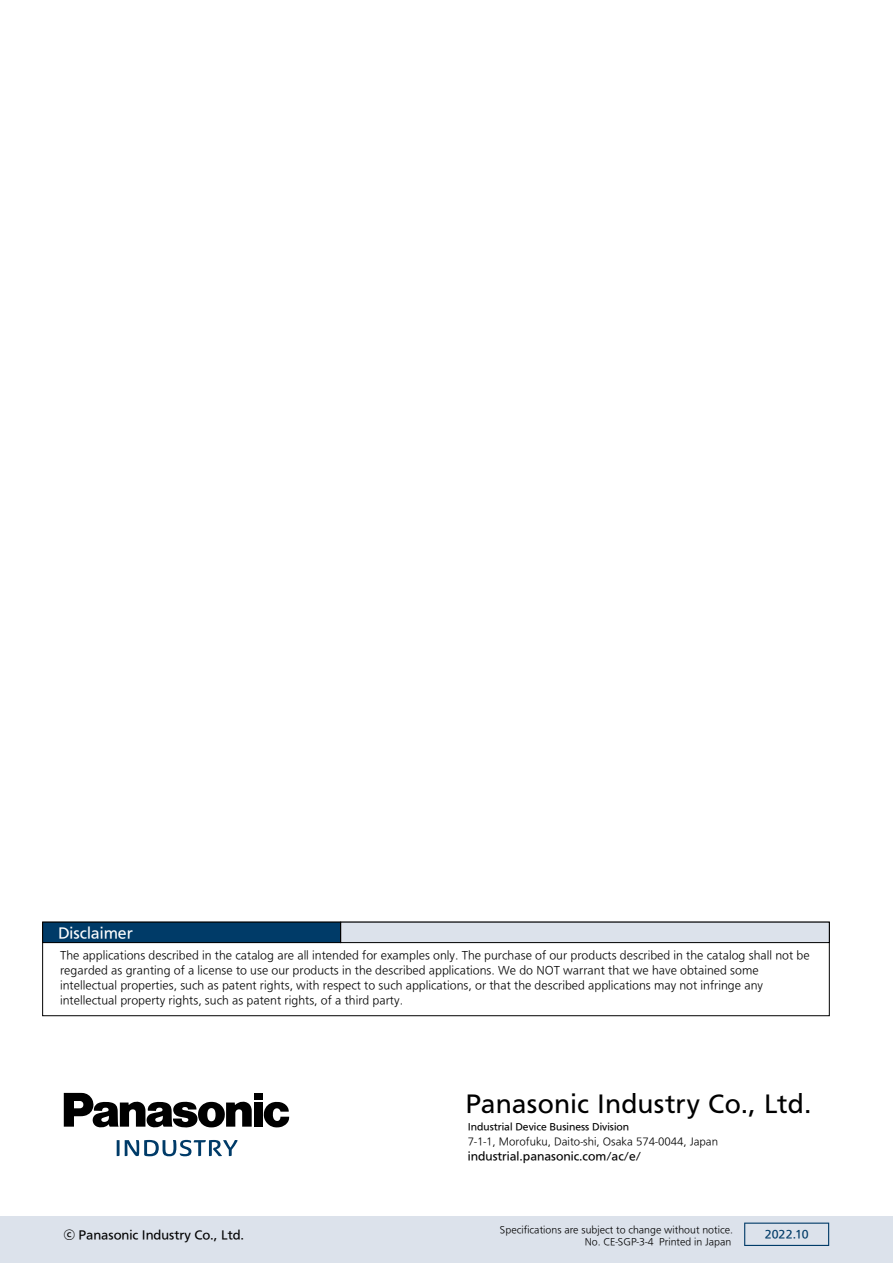
<style>
.page{position:relative;width:893px;height:1263px;background:#fff}
.page>*{position:absolute;margin:0;border:0;box-sizing:border-box;transform-origin:0 0}
.t1{font:22.8px "PUD Go Dp M";letter-spacing:.015em;color:#000}
.t2{font:13.8px "PUD Go Dp M";color:#fff}
.t3{font:11.25px "PUD Go Dp M";color:#000}
.t4{font:10.5px/15px "PUD Go Dp R";color:#000}
.t5{font:10.5px "PUD Go Dp M";color:#000}
.t6{font:10.5px "PUD Go Dp M";letter-spacing:.005em;color:#003b68}
.t7{font:9.75px "PUD Go Dp R";color:#000}
.t8{font:9px "PUD Go Dp R";color:#000}
.t9{font:9px "PUD Go Dp M";color:#000}
</style>
<div class="page">
<div style="left:42px;top:922px;width:787px;height:94px;border:1px solid #000"></div>
<div style="left:341px;top:922px;width:488px;height:20px;background:#dce2eb"></div>
<div style="left:340px;top:922px;width:489px;height:21px;border:1px solid #000"></div>
<div style="left:43px;top:922px;width:298px;height:20px;background:#003b68"></div>
<div style="left:42px;top:922px;width:299px;height:21px;border:1px solid #000"></div>
<svg style="left:340px;top:922px;width:1px;height:20px"></svg>
<div style="left:0;top:1216px;width:893px;height:47px;background:#dce2eb"></div>
<svg style="left:264px;top:1102px;width:25px;height:25px"></svg>
<div style="left:254px;top:1093px;width:9px;height:6px;background:#000"></div>
<div style="left:254px;top:1102px;width:9px;height:25px;background:#000"></div>
<svg style="left:64px;top:1093px;width:188px;height:35px"></svg>
<svg style="left:117px;top:1140px;width:121px;height:16px"></svg>
<svg style="left:744px;top:1222px;width:85px;height:24px"></svg>
<h2 class="t2" style="left:58px;top:922px;width:76px">Disclaimer</h2>
<p class="t4" style="left:60px;top:948px;width:751px">The applications described in the catalog are all intended for examples only. The purchase of our products described in the catalog shall not be regarded as granting of a license to use our products in the described applications. We do NOT warrant that we have obtained some intellectual properties, such as patent rights, with respect to such applications, or that the described applications may not infringe any intellectual property rights, such as patent rights, of a third party.</p>
<h1 class="t1" style="left:465px;top:1086px;width:348px">Panasonic Industry Co., Ltd.</h1>
<p class="t3" style="left:64px;top:1226px;width:182px">ⓒ Panasonic Industry Co., Ltd.</p>
<p class="t9" style="left:468px;top:1120px;width:163px">Industrial Device Business Division</p>
<p class="t7" style="left:468px;top:1135px;width:252px">7-1-1, Morofuku, Daito-shi, Osaka 574-0044, Japan</p>
<p class="t5" style="left:468px;top:1148px;width:175px">industrial.panasonic.com/ac/e/</p>
<p class="t8" style="left:500px;top:1224px;width:235px">Specifications are subject to change without notice.</p>
<p class="t6" style="left:765px;top:1226px;width:45px">2022.10</p>
<p class="t8" style="left:585px;top:1236px;width:148px">No. CE-SGP-3-4 Printed in Japan</p>
</div>
